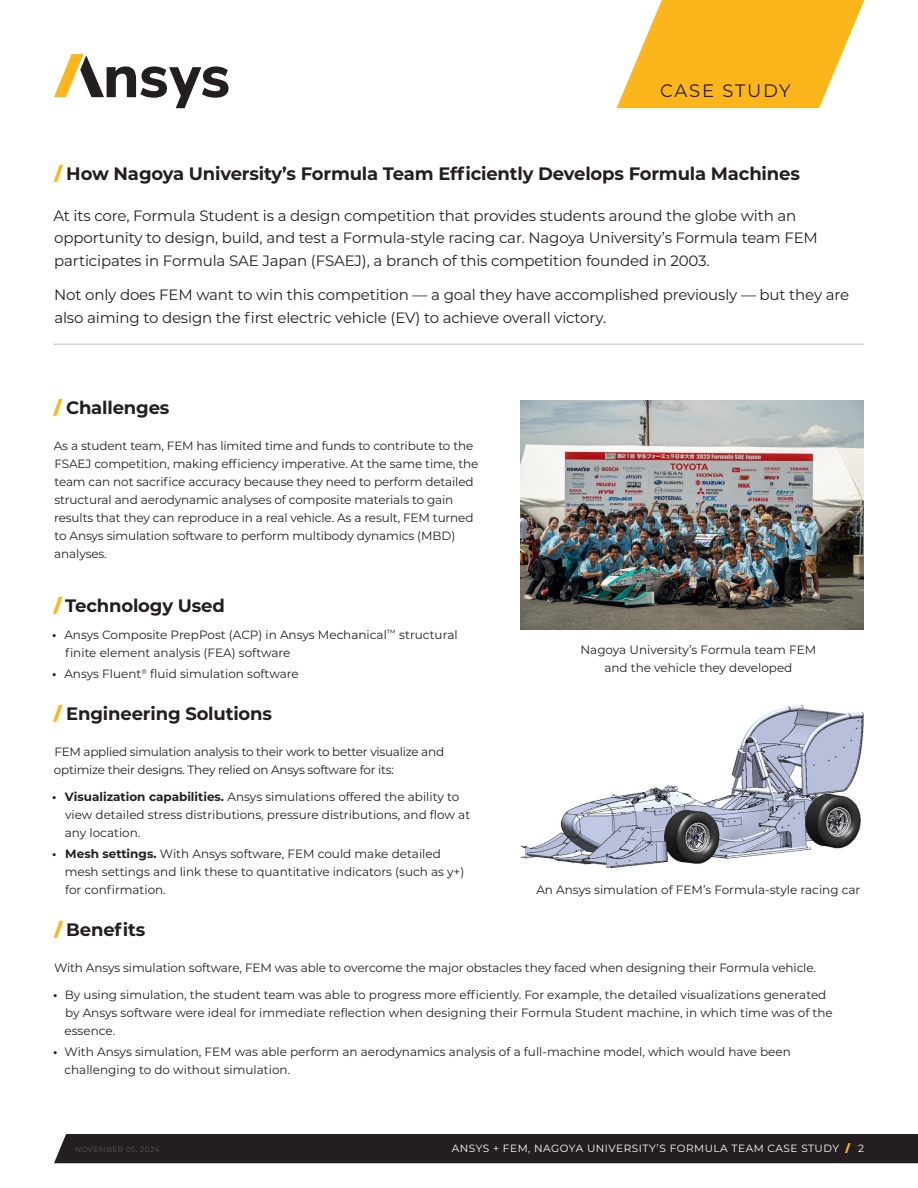
<style>
.page{position:relative;width:918px;height:1188px;background:#fff}
.page>*{position:absolute;margin:0;border:0;box-sizing:border-box;transform-origin:0 0}
.t1{font:700 18px "Montserrat";letter-spacing:-.01em;color:#231f20}
.t2{font:18px "Montserrat";letter-spacing:.09em;color:#231f20}
.t3{font:15px/22.5px "Montserrat";letter-spacing:-.01em;color:#231f20}
.t4{font:12px/18px "Montserrat";letter-spacing:-.005em;color:#231f20}
.t5{font:10.5px "Montserrat";letter-spacing:.05em;color:#fff}
.t6{font:7.5px "Montserrat";letter-spacing:.045em;color:#57585a}
.s1{font-weight:900;color:#fcb61c}
.s2{font-weight:700}
</style>
<div class="page">
<div style="left:54px;top:1134px;width:864px;height:29px;background:#231f20"></div>
<svg style="left:54px;top:54px;width:175px;height:54px"></svg>
<svg style="left:617px;top:0;width:248px;height:108px"></svg>
<hr style="left:54px;top:344px;width:810px;height:1px;background:#d1d2d4">
<img style="left:520px;top:400px;width:344px;height:230px">
<img style="left:521px;top:705px;width:343px;height:162px">
<h1 class="t2" style="left:660px;top:78px;width:132px">CASE STUDY</h1>
<h1 class="t1" style="left:54px;top:161px;width:747px"><span class="s1">/</span> How Nagoya University’s Formula Team Efficiently Develops Formula Machines</h1>
<p class="t3" style="left:53px;top:203px;width:766px">At its core, Formula Student is a design competition that provides students around the globe with an opportunity to design, build, and test a Formula-style racing car. Nagoya University’s Formula team FEM participates in Formula SAE Japan (FSAEJ), a branch of this competition founded in 2003.</p>
<p class="t3" style="left:54px;top:283px;width:797px">Not only does FEM want to win this competition — a goal they have accomplished previously — but they are also aiming to design the first electric vehicle (EV) to achieve overall victory.</p>
<h1 class="t1" style="left:54px;top:395px;width:117px"><span class="s1">/</span> Challenges</h1>
<p class="t4" style="left:54px;top:436px;width:426px">As a student team, FEM has limited time and funds to contribute to the FSAEJ competition, making efficiency imperative. At the same time, the team can not sacrifice accuracy because they need to perform detailed structural and aerodynamic analyses of composite materials to gain results that they can reproduce in a real vehicle. As a result, FEM turned to Ansys simulation software to perform multibody dynamics (MB D) analyses.</p>
<h1 class="t1" style="left:54px;top:593px;width:172px"><span class="s1">/</span> Technology Used</h1>
<p class="t4" style="left:65px;top:625px;width:394px;text-indent:-13px"><span class="s2">•</span> Ansys Composite PrepPost (ACP) in Ansys Mechanical<sup>™</sup> structural finite element analysis (FEA) software</p>
<p class="t4" style="left:52px;top:664px;width:248px"><span class="s2">•</span> Ansys Fluent<sup>®</sup> fluid simulation software</p>
<h1 class="t1" style="left:54px;top:701px;width:220px"><span class="s1">/</span> Engineering Solutions</h1>
<p class="t4" style="left:54px;top:742px;width:392px">FEM applied simulation analysis to their work to better visualize and optimize their designs. They relied on Ansys software for its:</p>
<p class="t4" style="left:65px;top:787px;width:407px;text-indent:-13px"><span class="s2">• Visualization capabilities.</span> Ansys simulations offered the ability to view detailed stress distributions, pressure distributions, and flow at any location.</p>
<p class="t4" style="left:65px;top:844px;width:401px;text-indent:-13px"><span class="s2">• Mesh settings.</span> With Ansys software, FEM could make detailed mesh settings and link these to quantitative indicators (such as y+) for confirmation.</p>
<h1 class="t1" style="left:54px;top:917px;width:93px"><span class="s1">/</span> Benefits</h1>
<p class="t4" style="left:54px;top:958px;width:763px">With Ansys simulation software, FEM was able to overcome the major obstacles they faced when designing their Formula vehicle.</p>
<p class="t4" style="left:65px;top:985px;width:770px;text-indent:-11px"><span class="s2">•</span> By using simulation, the student team was able to progress more efficiently. For example, the detailed visualizations generated by Ansys software were ideal for immediate reflection when designing their Formula Student machine, in which time was of the essence.</p>
<p class="t4" style="left:65px;top:1042px;width:728px;text-indent:-11px"><span class="s2">•</span> With Ansys simulation, FEM was able perform an aerodynamics analysis of a full-machine model, which would have been challenging to do without simulation.</p>
<p class="t4" style="left:581px;top:640px;width:237px;text-align:center">Nagoya University’s Formula team FEM and the vehicle they developed</p>
<p class="t4" style="left:536px;top:881px;width:326px">An Ansys simulation of FEM’s Formula-style racing car</p>
<p class="t6" style="left:75px;top:1144px;width:86px">Novem be r 05, 2024</p>
<p class="t5" style="left:452px;top:1141px;width:414px">ANSYS + FEM, NAGOYA UNIVERSITY’S FOR MULA TEAM CASE STUDY <span class="s1">/</span> 2</p>
</div>
